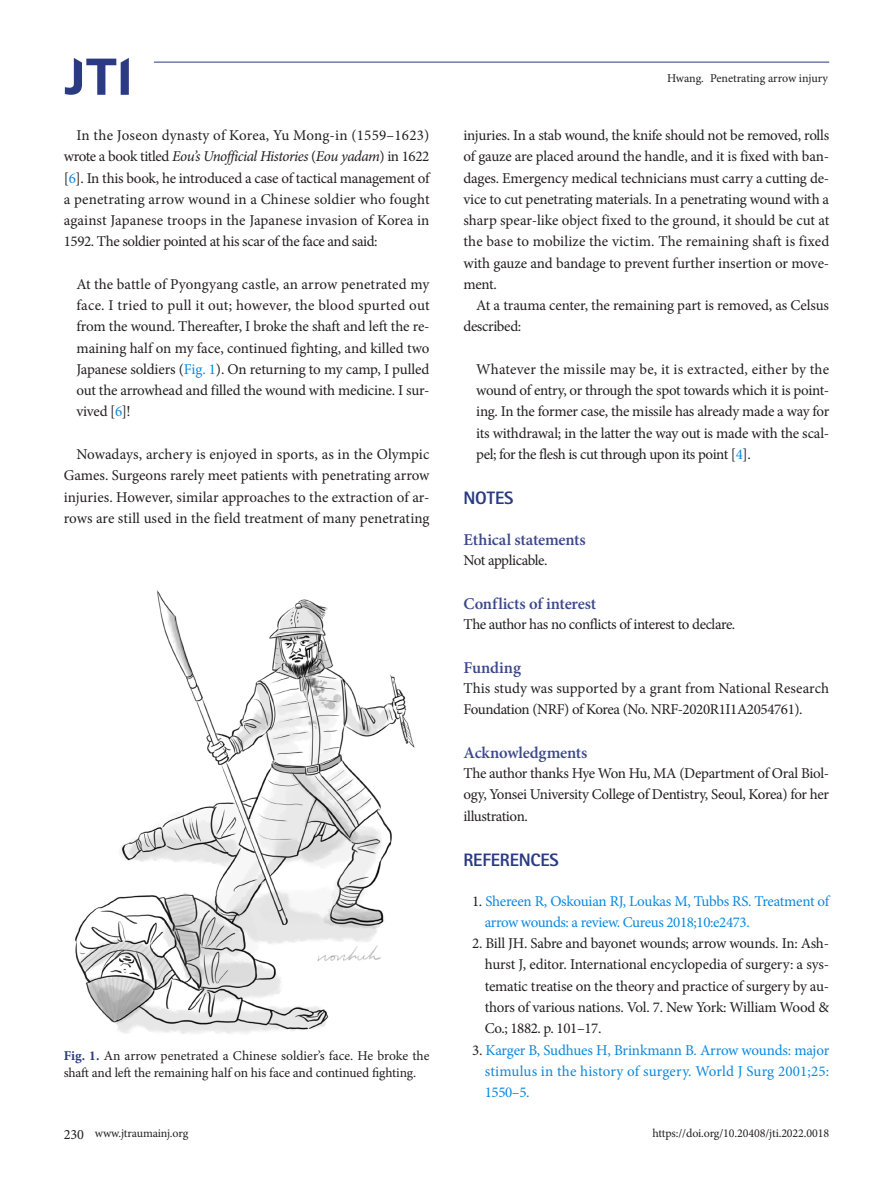
<style>
.page{position:relative;width:893px;height:1191px;background:#fff}
.page>*{position:absolute;margin:0;border:0;box-sizing:border-box;transform-origin:0 0}
.body-title{font:800 18px "Rotis Sans Serif Std";letter-spacing:-.01em;color:#2a3a83}
.body-sub-title{font:600 16.5px "Minion Pro";letter-spacing:-.01em;color:#3d488b}
.body{font:15px/21.3px "Minion Pro";letter-spacing:-.02em;color:#231f20;text-align:justify}
.ref{font:15px/21.3px "Minion Pro";letter-spacing:-.025em;color:#231f20;text-align:justify}
.ref-2{font:15px/21.3px "Minion Pro";letter-spacing:-.02em;color:#0b88de}
.fig-caption{font:13.5px/16.5px "Minion Pro";letter-spacing:-.01em;color:#231f20}
.t1{font:12px "Minion Pro";letter-spacing:-.01em;color:#231f20}
.s1{font-style:italic}
.s2{color:#0b88de}
.s3{font-weight:700;color:#2a3a83}
.s4{color:#231f20}
.s5{font-size:14.25px}
</style>
<div class="page">
<img style="left:75px;top:589px;width:340px;height:445px">
<hr style="left:154px;top:62px;width:675px;height:1px;background:#2a3a83">
<svg style="left:65px;top:58px;width:64px;height:37px"></svg>
<p class="body" style="left:64px;top:125px;width:367px;text-indent:13px">In the Joseon dynasty of Korea, Yu Mong-in (1559–1623) wrote a book titled <span class="s1">Eou’s Unofficial Histories</span> (<span class="s1">Eou yadam</span>) in 1622 [<span class="s2">6</span>]. In this book, he introduced a case of tactical management of a penetrating arrow wound in a Chinese soldier who fought against Japanese troops in the Japanese invasion of Korea in 1592. The soldier pointed at his scar of the face and said:</p>
<p class="body" style="left:77px;top:273px;width:355px">At the battle of Pyongyang castle, an arrow penetrated my face. I tried to pull it out; however, the blood spurted out from the wound. Thereafter, I broke the shaft and left the re&shy;maining half on my face, continued fighting, and killed two Japanese soldiers (<span class="s2">Fig. 1</span>). On returning to my camp, I pulled out the arrowhead and filled the wound with medicine. I sur&shy;vived [<span class="s2">6</span>]!</p>
<p class="body" style="left:64px;top:443px;width:367px;text-indent:13px">Nowadays, archery is enjoyed in sports, as in the Olympic Games. Surgeons rarely meet patients with penetrating arrow injuries. However, similar approaches to the extraction of ar&shy;rows are still used in the field treatment of many penetrating</p>
<p class="fig-caption" style="left:64px;top:1048px;width:367px"><span class="s3">Fig. 1.</span> An arrow penetrated a Chinese soldier’s face. He broke the shaft and left the remaining half on his face and continued fighting.</p>
<p class="t1" style="left:667px;top:70px;width:163px">Hwang. Penetrating arrow injury</p>
<p class="body" style="left:463px;top:125px;width:367px">injuries. In a stab wound, the knife should not be removed, rolls of gauze are placed around the handle, and it is fixed with ban&shy;dages. Emergency medical technicians must carry a cutting de&shy;vice to cut penetrating materials. In a penetrating wound with a sharp spear-like object fixed to the ground, it should be cut at the base to mobilize the victim. The remaining shaft is fixed with gauze and bandage to prevent further insertion or move&shy;ment.</p>
<p class="body" style="left:463px;top:295px;width:367px;text-indent:13px">At a trauma center, the remaining part is removed, as Celsus described:</p>
<p class="body" style="left:476px;top:358px;width:355px">Whatever the missile may be, it is extracted, either by the wound of entry, or through the spot towards which it is point&shy;ing. In the former case, the missile has already made a way for its withdrawal; in the latter the way out is made with the scal&shy;pel; for the flesh is cut through upon its point [<span class="s2">4</span>].</p>
<p class="body-title" style="left:463px;top:487px;width:52px">NOTES</p>
<p class="body-sub-title" style="left:463px;top:528px;width:124px">Ethical statements</p>
<p class="body" style="left:463px;top:550px;width:86px">Not applicable.</p>
<p class="body-sub-title" style="left:463px;top:592px;width:134px">Conflicts of interest</p>
<p class="body" style="left:463px;top:614px;width:273px">The author has no conflicts of interest to declare.</p>
<p class="body-sub-title" style="left:463px;top:656px;width:59px">Funding</p>
<p class="body" style="left:463px;top:677px;width:367px">This study was supported by a grant from National Research<br>Foundation (NRF) of Korea (No. NRF-2020R1I1A2054761).</p>
<p class="body-sub-title" style="left:463px;top:741px;width:125px">Acknowledgments</p>
<p class="body" style="left:463px;top:762px;width:367px">The author thanks Hye Won Hu, MA (Department of Oral Biol&shy;ogy, Yonsei University College of Dentistry, Seoul, Korea) for her illustration.</p>
<p class="body-title" style="left:463px;top:848px;width:97px">REFERENCES</p>
<p class="ref-2" style="left:485px;top:890px;width:346px;text-indent:-13px"><span class="s4">1.</span> Shereen R, Oskouian RJ, Loukas M, Tubbs RS. Treatment of arrow wounds: a review. Cureus 2018;10:e2473.</p>
<p class="ref" style="left:485px;top:932px;width:346px;text-indent:-13px">2. Bill JH. Sabre and bayonet wounds; arrow wounds. In: Ash&shy;hurst J, editor. International encyclopedia of surgery: a sys&shy;tematic treatise on the theory and practice of surgery by au&shy;thors of various nations. Vol. 7. New York: William Wood &amp; Co.; 1882. p. 101–17.</p>
<p class="ref-2" style="left:485px;top:1039px;width:346px;text-align:justify;text-indent:-13px"><span class="s4">3.</span> Karger B, Sudhues H, Brinkmann B. Arrow wounds: major stimulus in the history of surgery. World J Surg 2001;25:<br>1550–5.</p>
<p class="t1" style="left:64px;top:1125px;width:126px"><span class="s5">230</span> www.jtraumainj.org</p>
<p class="t1" style="left:652px;top:1125px;width:178px">https://doi.org/10.20408/jti.2022.0018</p>
</div>
